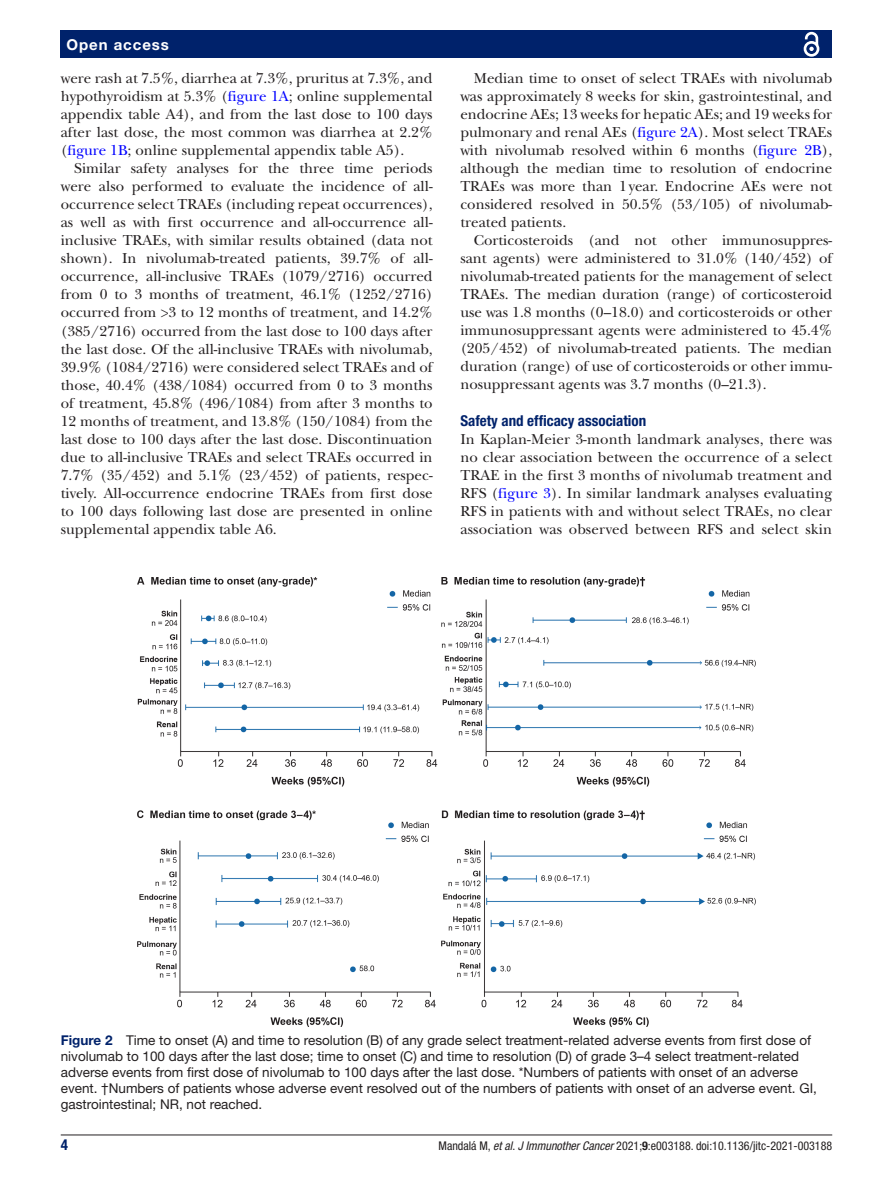
<style>
.page{position:relative;width:893px;height:1191px;background:#fff}
.page>*{position:absolute;margin:0;border:0;box-sizing:border-box;transform-origin:0 0}
.t1{font:15px/18px "New Baskerville";color:#231f20;text-align:justify}
.t2{font:700 condensed 15px "Helvetica Neue LT Std";color:#00226b}
.t3{font:700 15px "Helvetica Neue LT Std";letter-spacing:.065em;color:#fff}
.t4{font:13.5px/16.2px "Helvetica Neue LT Std";color:#231f20}
.t5{font:condensed 12px "Helvetica Neue LT Std";color:#231f20}
.s1{color:#00f}
.s2{font-weight:700;color:#00226b}
.s3{font-style:italic}
.s4{font-weight:700}
</style>
<div class="page">
<hr style="left:61px;top:1134px;width:771px;height:1px;background:#231f20">
<div style="left:61px;top:31px;width:771px;height:27px;background:#00226b"></div>
<svg style="left:803px;top:31px;width:17px;height:26px"></svg>
<img style="left:138px;top:577px;width:617px;height:449px">
<p class="t3" style="left:66px;top:35px;width:104px">Open access</p>
<p class="t1" style="left:61px;top:69px;width:373px">were rash at 7.5%, diarrhea at 7.3%, pruritus at 7.3%, and hypothyroidism at 5.3% (<span class="s1">figure 1A</span>; online supplemental appendix table A4), and from the last dose to 100 days after last dose, the most common was diarrhea at 2.2% (<span class="s1">figure 1B</span>; online supplemental appendix table A5).</p>
<p class="t1" style="left:61px;top:159px;width:373px;text-indent:14px">Similar safety analyses for the three time periods were also performed to evaluate the incidence of all&shy;occurrence select TRAEs (including repeat occurrences), as well as with first occurrence and all-occurrence all&shy;inclusive TRAEs, with similar results obtained (data not shown). In nivolumab-treated patients, 39.7% of all&shy;occurrence, all-inclusive TRAEs (1079/2716) occurred from 0 to 3 months of treatment, 46.1% (1252/2716) occurred from &gt;3 to 12 months of treatment, and 14.2% (385/2716) occurred from the last dose to 100 days after the last dose. Of the all-inclusive TRAEs with nivolumab, 39.9% (1084/2716) were considered select TRAEs and of those, 40.4% (438/1084) occurred from 0 to 3 months of treatment, 45.8% (496/1084) from after 3 months to 12 months of treatment, and 13.8% (150/1084) from the last dose to 100 days after the last dose. Discontinuation due to all-inclusive TRAEs and select TRAEs occurred in 7.7% (35/452) and 5.1% (23/452) of patients, respec&shy;tively. All-occurrence endocrine TRAEs from first dose to 100 days following last dose are presented in online supplemental appendix table A6.</p>
<p class="t1" style="left:460px;top:69px;width:373px;text-indent:13px">Median time to onset of select TRAEs with nivolumab was approximately 8 weeks for skin, gastrointestinal, and endocrine AEs; 13 weeks for hepatic AEs; and 19 weeks for pulmonary and renal AEs (<span class="s1">figure 2A</span>). Most select TRAEs with nivolumab resolved within 6 months (<span class="s1">figure 2B</span>), although the median time to resolution of endocrine TRAEs was more than 1year. Endocrine AEs were not considered resolved in 50.5% (53/105) of nivolumab&shy;treated patients.</p>
<p class="t1" style="left:460px;top:231px;width:373px;text-indent:13px">Corticosteroids (and not other immunosuppres&shy;sant agents) were administered to 31.0% (140/452) of nivolumab-treated patients for the management of select TRAEs. The median duration (range) of corticosteroid use was 1.8 months (0–18.0) and corticosteroids or other immunosuppressant agents were administered to 45.4% (205/452) of nivolumab-treated patients. The median duration (range) of use of corticosteroids or other immu&shy;nosuppressant agents was 3.7 months (0–21.3).</p>
<p class="t2" style="left:460px;top:411px;width:187px">Safety and efficacy association</p>
<p class="t1" style="left:460px;top:430px;width:373px">In Kaplan-Meier 3-month landmark analyses, there was no clear association between the occurrence of a select TRAE in the first 3 months of nivolumab treatment and RFS (<span class="s1">figure 3</span>). In similar landmark analyses evaluating RFS in patients with and without select TRAEs, no clear association was observed between RFS and select skin</p>
<p class="t4" style="left:61px;top:1031px;width:758px"><span class="s2">Figure 2</span> Time to onset (A) and time to resolution (B) of any grade select treatment-related adverse events from first dose of nivolumab to 100 days after the last dose; time to onset (C) and time to resolution (D) of grade 3–4 select treatment-related adverse events from first dose of nivolumab to 100 days after the last dose. *Numbers of patients with onset of an adverse event. †Numbers of patients whose adverse event resolved out of the numbers of patients with onset of an adverse event. GI, gastrointestinal; NR, not reached.</p>
<p class="t2" style="left:61px;top:1135px;width:9px">4</p>
<p class="t5" style="left:439px;top:1138px;width:395px">Mandalá M, <span class="s3">et al</span>. <span class="s3">J Immunother Cancer</span> 2021;<span class="s4">9</span>:e003188. doi:10.1136/jitc-2021-003188</p>
</div>
